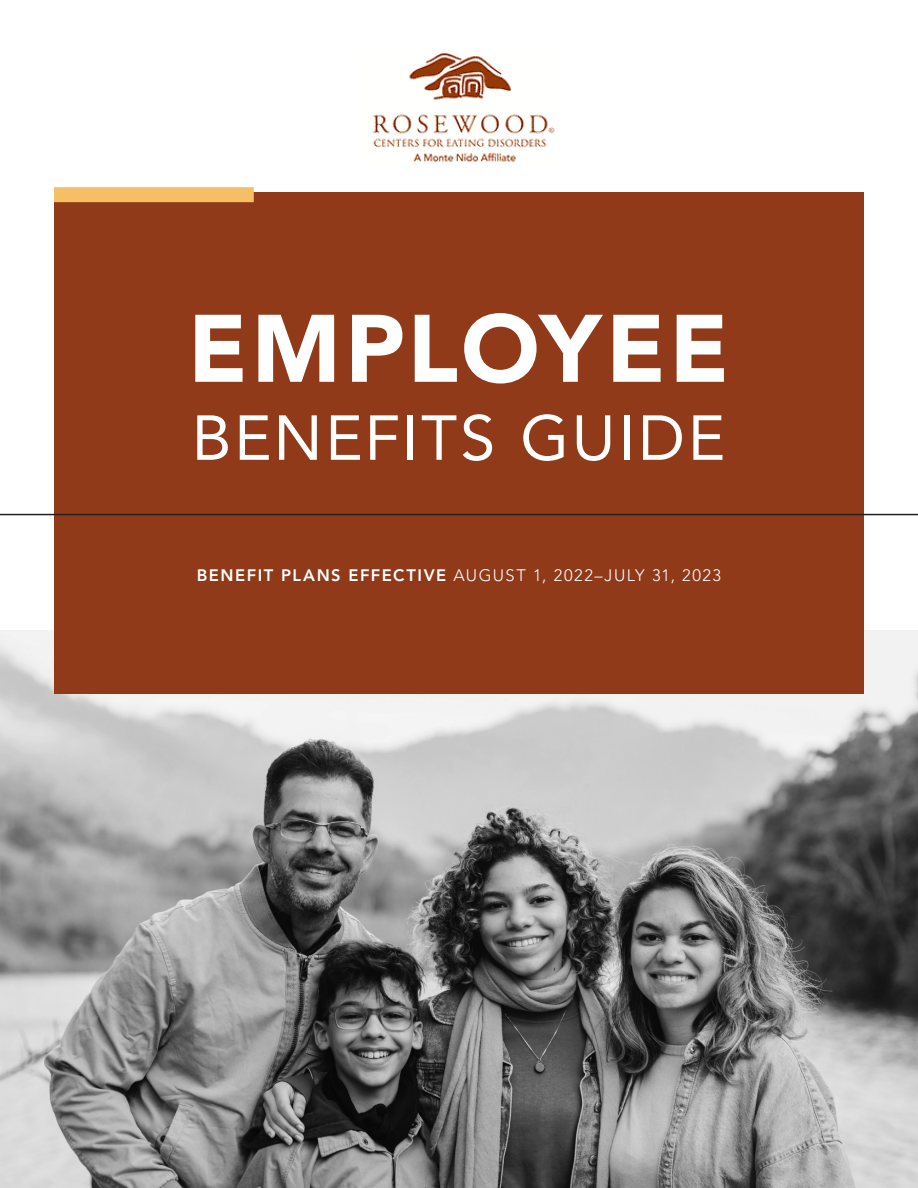
<style>
.page{position:relative;width:918px;height:1188px;background:#fff}
.page>*{position:absolute;margin:0;border:0;box-sizing:border-box;transform-origin:0 0}
.Body_Copy{font:900 94.65px "Avenir LT Std";letter-spacing:.04em;color:#fff}
.Body_Copy-2{font:62.7px "Avenir LT Std";letter-spacing:.045em;color:#fff}
.t1{font:300 16.5px "Avenir LT Std";letter-spacing:.09em;color:#fff}
.s1{font-weight:800}
</style>
<div class="page">
<img style="left:0;top:631px;width:918px;height:557px">
<div style="left:54px;top:192px;width:810px;height:501px;background:#903a19"></div>
<div style="left:54px;top:187px;width:200px;height:15px;background:#f6be65"></div>
<hr style="left:0;top:514px;width:918px;height:1px;background:#231f20">
<img style="left:373px;top:53px;width:182px;height:109px">
<p class="Body_Copy" style="left:188px;top:292px;width:543px">EMPLOYEE</p>
<p class="Body_Copy-2" style="left:192px;top:402px;width:535px">BENEFITS GUIDE</p>
<p class="t1" style="left:197px;top:566px;width:526px"><span class="s1">BENEFIT PLANS EFFECTIVE</span> AUGUST 1, 2022–JULY 31, 2023</p>
</div>
